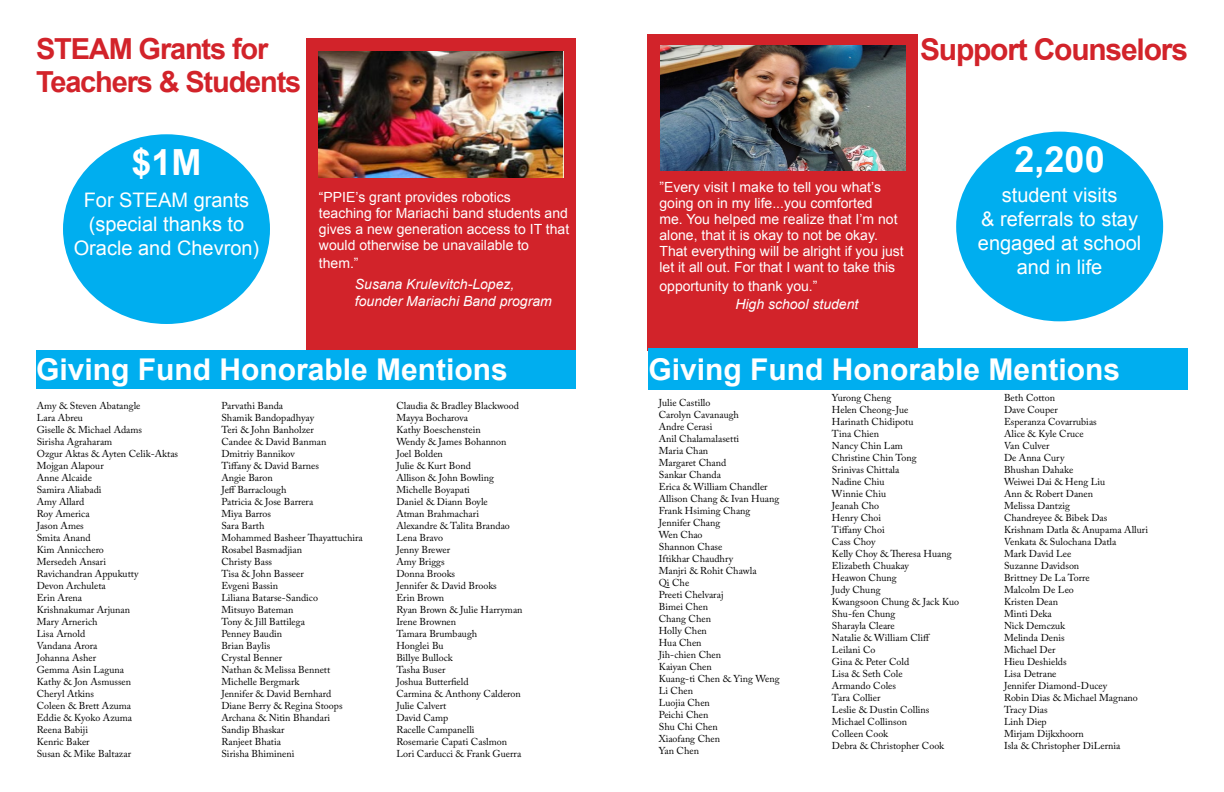
<style>
.page{position:relative;width:1224px;height:792px;background:#fff}
.page>*{position:absolute;margin:0;border:0;box-sizing:border-box;transform-origin:0 0}
.t1{font:700 36px "Arial";color:#fff}
.t2{font:700 30px "Arial";color:#fff}
.t3{font:700 30px "Arial";letter-spacing:-.04em;color:#d2232a}
.t4{font:700 29px/32.8px "Arial";letter-spacing:-.04em;color:#d2232a}
.t5{font:20px/24px "Arial";color:#fff;text-align:center}
.t6{font:14px/16px "Arial";color:#fff}
.t7{font:italic 14px/16.8px "Arial";color:#fff}
.t8{font:10px/12px "Adobe Caslon Pro";color:#000}
</style>
<div class="page">
<div style="left:306px;top:38px;width:270px;height:313px;background:#d2232a"></div>
<div style="left:63px;top:134px;width:207px;height:190px;background:#00aeef;border-radius:50%"></div>
<img style="left:319px;top:51px;width:245px;height:126px">
<div style="left:647px;top:34px;width:271px;height:317px;background:#d2232a"></div>
<img style="left:661px;top:45px;width:245px;height:126px">
<div style="left:956px;top:132px;width:207px;height:189px;background:#00aeef;border-radius:50%"></div>
<div style="left:36px;top:351px;width:540px;height:38px;background:#00aeef"></div>
<div style="left:648px;top:348px;width:540px;height:41px;background:#00aeef"></div>
<h3 class="t4" style="left:36px;top:34px;width:267px">STEAM Grants for<br>Teachers &amp; Students</h3>
<h1 class="t1" style="left:131px;top:139px;width:72px">$1M</h1>
<h3 class="t5" style="left:74px;top:188px;width:187px">For STEAM grants (special thanks to<br>Oracle and Chevron)</h3>
<h3 class="t6" style="left:319px;top:189px;width:252px">“PPIE’s grant provides robotics<br>teaching for Mariachi band students and gives a new generation access to IT that would otherwise be unavailable to</h3>
<h3 class="t6" style="left:319px;top:255px;width:41px">them.”</h3>
<h3 class="t7" style="left:355px;top:276px;width:198px">Susana Krulevitch-Lopez, founder Mariachi Band program</h3>
<h2 class="t2" style="left:36px;top:349px;width:473px">Giving Fund Honorable Mentions</h2>
<p class="t8" style="left:37px;top:400px;width:143px">Amy &amp; Steven Abatangle<br>Lara Abreu<br>Giselle &amp; Michael Adams<br>Sirisha Agraharam<br>Ozgur Aktas &amp; Ayten Celik-Aktas<br>Mojgan Alapour<br>Anne Alcaide<br>Samira Aliabadi<br>Amy Allard<br>Roy America<br>Jason Ames<br>Smita Anand<br>Kim Annicchero<br>Mersedeh Ansari<br>Ravichandran Appukutty<br>Devon Archuleta<br>Erin Arena<br>Krishnakumar Arjunan<br>Mary Arnerich<br>Lisa Arnold<br>Vandana Arora<br>Johanna Asher<br>Gemma Asin Laguna<br>Kathy &amp; Jon Asmussen<br>Cheryl Atkins<br>Coleen &amp; Brett Azuma<br>Eddie &amp; Kyoko Azuma<br>Reena Babiji<br>Kenric Baker<br>Susan &amp; Mike Baltazar</p>
<p class="t8" style="left:221px;top:400px;width:143px">Parvathi Banda<br>Shamik Bandopadhyay<br>Teri &amp; John Banholzer<br>Candee &amp; David Banman<br>Dmitriy Bannikov<br>Tiffany &amp; David Barnes<br>Angie Baron<br>Jeff Barraclough<br>Patricia &amp; Jose Barrera<br>Miya Barros<br>Sara Barth<br>Mohammed Basheer Thayattuchira<br>Rosabel Basmadjian<br>Christy Bass<br>Tisa &amp; John Basseer<br>Evgeni Bassin<br>Liliana Batarse-Sandico<br>Mitsuyo Bateman<br>Tony &amp; Jill Battilega<br>Penney Baudin<br>Brian Baylis<br>Crystal Benner<br>Nathan &amp; Melissa Bennett<br>Michelle Bergmark<br>Jennifer &amp; David Bernhard<br>Diane Berry &amp; Regina Stoops<br>Archana &amp; Nitin Bhandari<br>Sandip Bhaskar<br>Ranjeet Bhatia<br>Sirisha Bhimineni</p>
<p class="t8" style="left:396px;top:400px;width:128px">Claudia &amp; Bradley Blackwood<br>Mayya Bocharova<br>Kathy Boeschenstein<br>Wendy &amp; James Bohannon<br>Joel Bolden<br>Julie &amp; Kurt Bond<br>Allison &amp; John Bowling<br>Michelle Boyapati<br>Daniel &amp; Diann Boyle<br>Atman Brahmachari<br>Alexandre &amp; Talita Brandao<br>Lena Bravo<br>Jenny Brewer<br>Amy Briggs<br>Donna Brooks<br>Jennifer &amp; David Brooks<br>Erin Brown<br>Ryan Brown &amp; Julie Harryman<br>Irene Brownen<br>Tamara Brumbaugh<br>Honglei Bu<br>Billye Bullock<br>Tasha Buser<br>Joshua Butterfield<br>Carmina &amp; Anthony Calderon<br>Julie Calvert<br>David Camp<br>Racelle Campanelli<br>Rosemarie Capati Caslmon<br>Lori Carducci &amp; Frank Guerra</p>
<h2 class="t3" style="left:920px;top:29px;width:269px">Support Counselors</h2>
<h3 class="t6" style="left:660px;top:179px;width:246px">”Every visit I make to tell you what’s going on in my life...you comforted<br>me. You helped me realize that I’m not alone, that it is okay to not be okay.<br>That everything will be alright if you just let it all out. For that I want to take this</h3>
<h3 class="t6" style="left:660px;top:278px;width:159px">opportunity to thank you.”</h3>
<h3 class="t7" style="left:735px;top:296px;width:124px">High school student</h3>
<h1 class="t1" style="left:1015px;top:136px;width:92px">2,200</h1>
<h3 class="t5" style="left:978px;top:184px;width:165px">student visits<br>&amp; referrals to stay engaged at school and in life</h3>
<h2 class="t2" style="left:648px;top:349px;width:473px">Giving Fund Honorable Mentions</h2>
<p class="t8" style="left:659px;top:396px;width:122px">Julie Castillo<br>Carolyn Cavanaugh<br>Andre Cerasi<br>Anil Chalamalasetti<br>Maria Chan<br>Margaret Chand<br>Sankar Chanda<br>Erica &amp; William Chandler<br>Allison Chang &amp; Ivan Huang<br>Frank Hsiming Chang<br>Jennifer Chang<br>Wen Chao<br>Shannon Chase<br>Iftikhar Chaudhry<br>Manjri &amp; Rohit Chawla<br>Qi Che<br>Preeti Chelvaraj<br>Bimei Chen<br>Chang Chen<br>Holly Chen<br>Hua Chen<br>Jih-chien Chen<br>Kaiyan Chen<br>Kuang-ti Chen &amp; Ying Weng<br>Li Chen<br>Luojia Chen<br>Peichi Chen<br>Shu Chi Chen<br>Xiaofang Chen<br>Yan Chen</p>
<p class="t8" style="left:832px;top:392px;width:129px">Yurong Cheng<br>Helen Cheong-Jue<br>Harinath Chidipotu<br>Tina Chien<br>Nancy Chin Lam<br>Christine Chin Tong<br>Srinivas Chittala<br>Nadine Chiu<br>Winnie Chiu<br>Jeanah Cho<br>Henry Choi<br>Tiffany Choi<br>Cass Choy<br>Kelly Choy &amp; Theresa Huang<br>Elizabeth Chuakay<br>Heawon Chung<br>Judy Chung<br>Kwangsoon Chung &amp; Jack Kuo<br>Shu-fen Chung<br>Sharayla Cleare<br>Natalie &amp; William Cliff<br>Leilani Co<br>Gina &amp; Peter Cold<br>Lisa &amp; Seth Cole<br>Armando Coles<br>Tara Collier<br>Leslie &amp; Dustin Collins<br>Michael Collinson<br>Colleen Cook<br>Debra &amp; Christopher Cook</p>
<p class="t8" style="left:1004px;top:392px;width:146px">Beth Cotton<br>Dave Couper<br>Esperanza Covarrubias<br>Alice &amp; Kyle Cruce<br>Van Culver<br>De Anna Cury<br>Bhushan Dahake<br>Weiwei Dai &amp; Heng Liu<br>Ann &amp; Robert Danen<br>Melissa Dantzig<br>Chandreyee &amp; Bibek Das<br>Krishnam Datla &amp; Anupama Alluri<br>Venkata &amp; Sulochana Datla<br>Mark David Lee<br>Suzanne Davidson<br>Brittney De La Torre<br>Malcolm De Leo<br>Kristen Dean<br>Minti Deka<br>Nick Demczuk<br>Melinda Denis<br>Michael Der<br>Hieu Deshields<br>Lisa Detrane<br>Jennifer Diamond-Ducey<br>Robin Dias &amp; Michael Magnano<br>Tracy Dias<br>Linh Diep<br>Mirjam Dijkxhoorn<br>Isla &amp; Christopher DiLernia</p>
</div>
